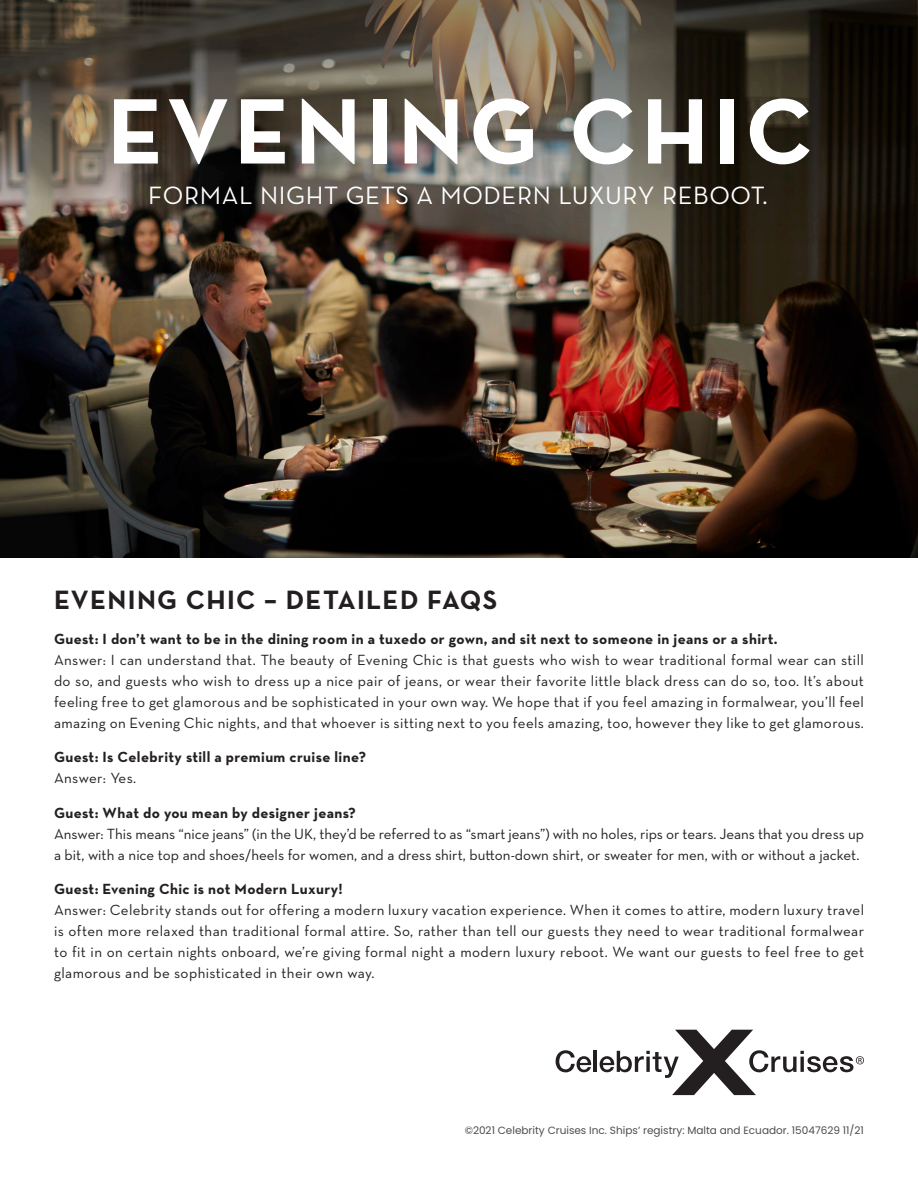
<style>
.page{position:relative;width:918px;height:1188px;background:#fff}
.page>*{position:absolute;margin:0;border:0;box-sizing:border-box;transform-origin:0 0}
.t1{font:700 94.5px "Neutraface Text";letter-spacing:.05em;color:#fff}
.t2{font:700 27px "Neutraface Text";letter-spacing:.05em;color:#231f20}
.t3{font:25.5px "Neutraface Text";letter-spacing:.025em;color:#fff}
.t4{font:15px/21px "Neutraface Text";color:#231f20;text-align:justify}
.t5{font:700 15px "Neutraface Text";letter-spacing:.025em;color:#231f20}
.t6{font:15px "Neutraface Text";letter-spacing:.025em;color:#231f20}
.t7{font:10.5px "Poppins";color:#4b4c4d}
</style>
<div class="page">
<img style="left:0;top:0;width:918px;height:558px">
<img style="left:1px;top:0;width:916px;height:274px">
<svg style="left:556px;top:1050px;width:36px;height:22px"></svg>
<hr style="left:594px;top:1051px;width:3px;height:21px;background:#231f20">
<svg style="left:600px;top:1030px;width:264px;height:65px"></svg>
<p class="t1" style="left:107px;top:71px;width:707px">EVENING CHIC</p>
<p class="t3" style="left:148px;top:179px;width:621px">FORMAL NIGHT GETS A MODERN LUXURY REBOOT.</p>
<p class="t2" style="left:54px;top:582px;width:445px">EVENING CHIC – DETAILED FAQS</p>
<p class="t5" style="left:54px;top:629px;width:725px">Guest: I don’t want to be in the dining room in a tuxedo or gown, and sit next to someone in jeans or a shirt.</p>
<p class="t4" style="left:54px;top:649px;width:812px">Answer: I can understand that. The beauty of Evening Chic is that guests who wish to wear traditional formal wear can still do so, and guests who wish to dress up a nice pair of jeans, or wear their favorite little black dress can do so, too. It’s about feeling free to get glamorous and be sophisticated in your own way. We hope that if you feel amazing in formalwear, you’ll feel amazing on Evening Chic nights, and that whoever is sitting next to you feels amazing, too, however they like to get glamorous.</p>
<p class="t5" style="left:54px;top:747px;width:314px">Guest: Is Celebrity still a premium cruise line?</p>
<p class="t6" style="left:54px;top:769px;width:84px">Answer: Yes.</p>
<p class="t5" style="left:54px;top:803px;width:303px">Guest: What do you mean by designer jeans?</p>
<p class="t4" style="left:54px;top:823px;width:811px">Answer: This means “nice jeans” (in the UK, they’d be referred to as “smart jeans”) with no holes, rips or tears. Jeans that you dress up a bit, with a nice top and shoes/heels for women, and a dress shirt, button-down shirt, or sweater for men, with or without a jacket.</p>
<p class="t5" style="left:54px;top:879px;width:290px">Guest: Evening Chic is not Modern Luxury!</p>
<p class="t4" style="left:54px;top:899px;width:812px">Answer: Celebrity stands out for offering a modern luxury vacation experience. When it comes to attire, modern luxury travel is often more relaxed than traditional formal attire. So, rather than tell our guests they need to wear traditional formalwear to fit in on certain nights onboard, we’re giving formal night a modern luxury reboot. We want our guests to feel free to get glamorous and be sophisticated in their own way.</p>
<p class="t7" style="left:465px;top:1124px;width:401px">©2021 Celebrity Cruises Inc. Ships’ registry: Malta and Ecuador. 15047629 11/21</p>
</div>
